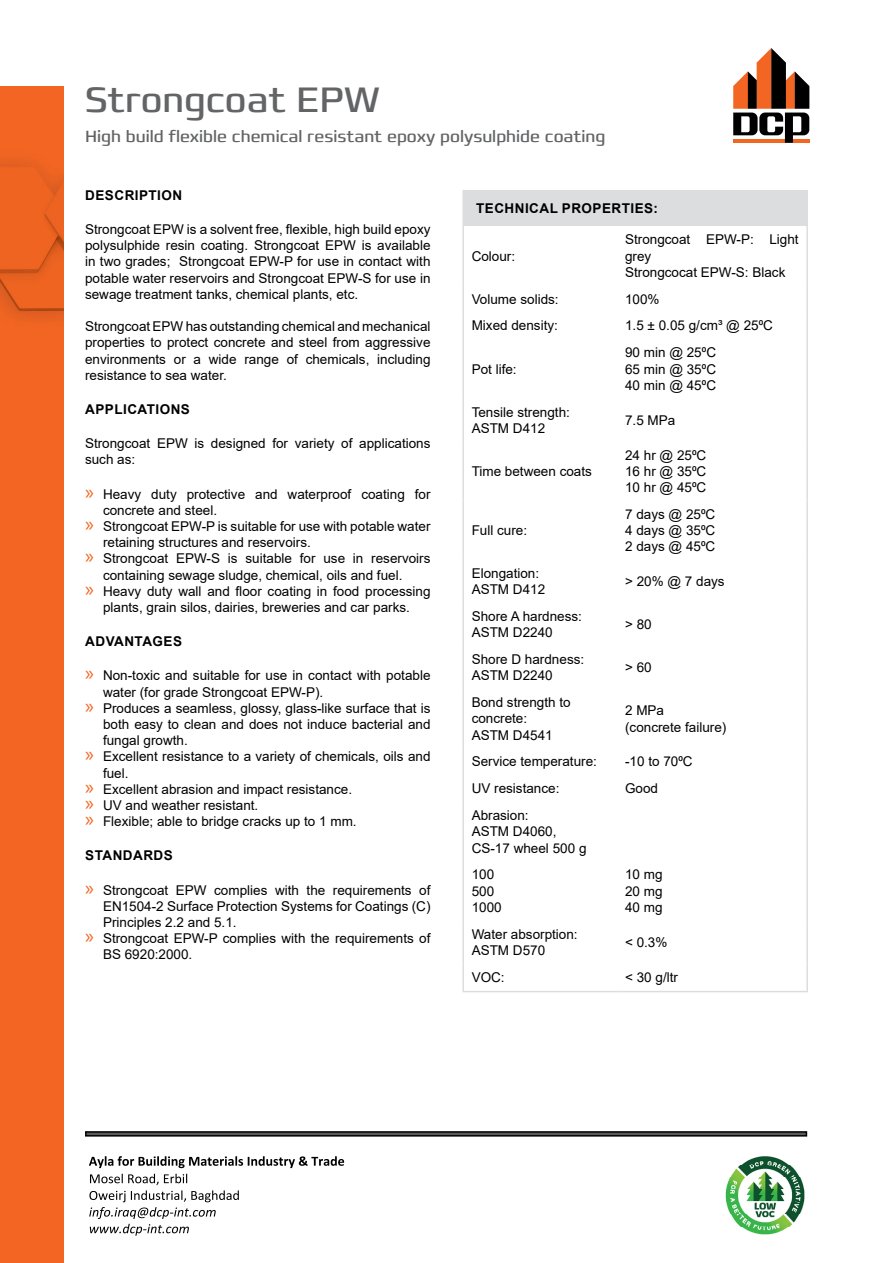
<style>
.page{position:relative;width:893px;height:1263px;background:#fff}
.page>*{position:absolute;margin:0;border:0;box-sizing:border-box;transform-origin:0 0}
.t1{font:36px "Francker CYR";color:#636466}
.t2{font:16.5px "Francker CYR";color:#636466}
.t3{font:13.5px/16.2px "Arial";color:#000}
.t4{font:700 13.5px "Arial";letter-spacing:.035em;color:#000}
.s1{font-family:"Myriad Pro";font-size:21px;color:#f26522}
</style>
<div class="page">
<div style="left:85px;top:1131px;width:722px;height:5px;border:2px solid #000"></div>
<svg style="left:89px;top:1156px;width:255px;height:12px"></svg>
<svg style="left:89px;top:1174px;width:150px;height:62px"></svg>
<div style="left:463px;top:191px;width:344px;height:35px;background:#dcddde"></div>
<hr style="left:462px;top:190px;width:155px;height:1px;background:#dcddde">
<hr style="left:462px;top:191px;width:2px;height:35px;background:#dcddde">
<hr style="left:617px;top:190px;width:191px;height:1px;background:#dcddde">
<hr style="left:806px;top:191px;width:2px;height:35px;background:#dcddde">
<hr style="left:462px;top:226px;width:2px;height:59px;background:#dcddde">
<hr style="left:806px;top:226px;width:2px;height:59px;background:#dcddde">
<hr style="left:462px;top:285px;width:2px;height:27px;background:#dcddde">
<hr style="left:806px;top:285px;width:2px;height:27px;background:#dcddde">
<hr style="left:462px;top:312px;width:2px;height:27px;background:#dcddde">
<hr style="left:806px;top:312px;width:2px;height:27px;background:#dcddde">
<hr style="left:462px;top:339px;width:2px;height:59px;background:#dcddde">
<hr style="left:806px;top:339px;width:2px;height:59px;background:#dcddde">
<hr style="left:462px;top:398px;width:2px;height:43px;background:#dcddde">
<hr style="left:806px;top:398px;width:2px;height:43px;background:#dcddde">
<hr style="left:462px;top:441px;width:2px;height:59px;background:#dcddde">
<hr style="left:806px;top:441px;width:2px;height:59px;background:#dcddde">
<hr style="left:462px;top:500px;width:2px;height:60px;background:#dcddde">
<hr style="left:806px;top:500px;width:2px;height:60px;background:#dcddde">
<hr style="left:462px;top:560px;width:2px;height:43px;background:#dcddde">
<hr style="left:806px;top:560px;width:2px;height:43px;background:#dcddde">
<hr style="left:462px;top:603px;width:2px;height:43px;background:#dcddde">
<hr style="left:806px;top:603px;width:2px;height:43px;background:#dcddde">
<hr style="left:462px;top:646px;width:2px;height:43px;background:#dcddde">
<hr style="left:806px;top:646px;width:2px;height:43px;background:#dcddde">
<hr style="left:462px;top:689px;width:2px;height:59px;background:#dcddde">
<hr style="left:806px;top:689px;width:2px;height:59px;background:#dcddde">
<hr style="left:462px;top:748px;width:2px;height:27px;background:#dcddde">
<hr style="left:806px;top:748px;width:2px;height:27px;background:#dcddde">
<hr style="left:462px;top:775px;width:2px;height:27px;background:#dcddde">
<hr style="left:806px;top:775px;width:2px;height:27px;background:#dcddde">
<hr style="left:462px;top:802px;width:2px;height:59px;background:#dcddde">
<hr style="left:806px;top:802px;width:2px;height:59px;background:#dcddde">
<hr style="left:462px;top:861px;width:2px;height:59px;background:#dcddde">
<hr style="left:806px;top:861px;width:2px;height:59px;background:#dcddde">
<hr style="left:462px;top:920px;width:2px;height:43px;background:#dcddde">
<hr style="left:806px;top:920px;width:2px;height:43px;background:#dcddde">
<hr style="left:462px;top:963px;width:2px;height:28px;background:#dcddde">
<hr style="left:806px;top:963px;width:2px;height:28px;background:#dcddde">
<hr style="left:462px;top:991px;width:155px;height:1px;background:#dcddde">
<hr style="left:617px;top:991px;width:191px;height:1px;background:#dcddde">
<img style="left:725px;top:1156px;width:80px;height:79px">
<svg style="left:733px;top:48px;width:76px;height:95px"></svg>
<div style="left:0;top:86px;width:64px;height:1177px;background:#f26522"></div>
<img style="left:0;top:161px;width:64px;height:158px">
<h1 class="t1" style="left:85px;top:77px;width:296px">Strongcoat EPW</h1>
<p class="t2" style="left:85px;top:126px;width:522px">High build flexible chemical resistant epoxy polysulphide coating</p>
<p class="t4" style="left:85px;top:185px;width:98px">DESCRIPTION</p>
<p class="t3" style="left:85px;top:221px;width:347px;text-align:justify">Strongcoat EPW is a solvent free, flexible, high build epoxy polysulphide resin coating. Strongcoat EPW is available in two grades; Strongcoat EPW-P for use in contact with potable water reservoirs and Strongcoat EPW-S for use in sewage treatment tanks, chemical plants, etc.</p>
<p class="t3" style="left:85px;top:318px;width:347px;text-align:justify">Strongcoat EPW has outstanding chemical and mechanical properties to protect concrete and steel from aggressive environments or a wide range of chemicals, including resistance to sea water.</p>
<p class="t4" style="left:85px;top:400px;width:106px">APPLICATIONS</p>
<p class="t3" style="left:85px;top:435px;width:347px">Strongcoat EPW is designed for variety of applications such as:</p>
<p class="t3" style="left:85px;top:486px;width:347px"><span class="s1">»</span> Heavy duty protective and waterproof coating for</p>
<p class="t3" style="left:103px;top:502px;width:116px">concrete and steel.</p>
<p class="t3" style="left:85px;top:518px;width:347px"><span class="s1">»</span> Strongcoat EPW-P is suitable for use with potable water</p>
<p class="t3" style="left:103px;top:534px;width:209px">retaining structures and reservoirs.</p>
<p class="t3" style="left:85px;top:550px;width:347px"><span class="s1">»</span> Strongcoat EPW-S is suitable for use in reservoirs</p>
<p class="t3" style="left:103px;top:567px;width:301px">containing sewage sludge, chemical, oils and fuel.</p>
<p class="t3" style="left:85px;top:583px;width:347px"><span class="s1">»</span> Heavy duty wall and floor coating in food processing</p>
<p class="t3" style="left:103px;top:599px;width:308px">plants, grain silos, dairies, breweries and car parks.</p>
<p class="t4" style="left:85px;top:632px;width:98px">ADVANTAGES</p>
<p class="t3" style="left:85px;top:667px;width:347px"><span class="s1">»</span> Non-toxic and suitable for use in contact with potable</p>
<p class="t3" style="left:103px;top:684px;width:222px">water (for grade Strongcoat EPW-P).</p>
<p class="t3" style="left:85px;top:700px;width:347px"><span class="s1">»</span> Produces a seamless, glossy, glass-like surface that is</p>
<p class="t3" style="left:103px;top:716px;width:329px">both easy to clean and does not induce bacterial and</p>
<p class="t3" style="left:103px;top:732px;width:86px">fungal growth.</p>
<p class="t3" style="left:85px;top:748px;width:347px"><span class="s1">»</span> Excellent resistance to a variety of chemicals, oils and</p>
<p class="t3" style="left:103px;top:765px;width:27px">fuel.</p>
<p class="t3" style="left:85px;top:781px;width:269px"><span class="s1">»</span> Excellent abrasion and impact resistance.</p>
<p class="t3" style="left:85px;top:797px;width:175px"><span class="s1">»</span> UV and weather resistant.</p>
<p class="t3" style="left:85px;top:813px;width:273px"><span class="s1">»</span> Flexible; able to bridge cracks up to 1 mm.</p>
<p class="t4" style="left:85px;top:846px;width:89px">STANDARDS</p>
<p class="t3" style="left:85px;top:882px;width:347px"><span class="s1">»</span> Strongcoat EPW complies with the requirements of</p>
<p class="t3" style="left:103px;top:898px;width:329px">EN1504-2 Surface Protection Systems for Coatings (C)</p>
<p class="t3" style="left:103px;top:914px;width:135px">Principles 2.2 and 5.1.</p>
<p class="t3" style="left:85px;top:930px;width:347px"><span class="s1">»</span> Strongcoat EPW-P complies with the requirements of</p>
<p class="t3" style="left:103px;top:946px;width:91px">BS 6920:2000.</p>
<p class="t4" style="left:476px;top:199px;width:183px">TECHNICAL PROPERTIES:</p>
<p class="t3" style="left:472px;top:248px;width:45px">Colour:</p>
<p class="t3" style="left:625px;top:231px;width:175px">Strongcoat EPW-P: Light grey<br>Strongcocat EPW-S: Black</p>
<p class="t3" style="left:472px;top:291px;width:89px">Volume solids:</p>
<p class="t3" style="left:625px;top:291px;width:36px">100%</p>
<p class="t3" style="left:472px;top:317px;width:88px">Mixed density:</p>
<p class="t3" style="left:625px;top:317px;width:149px">1.5 ± 0.05 g/cm³ @ 25⁰C</p>
<p class="t3" style="left:472px;top:361px;width:47px">Pot life:</p>
<p class="t3" style="left:625px;top:344px;width:92px;text-align:justify">90 min @ 25⁰C 65 min @ 35⁰C 40 min @ 45⁰C</p>
<p class="t3" style="left:472px;top:404px;width:100px">Tensile strength:<br>ASTM D412</p>
<p class="t3" style="left:625px;top:412px;width:52px">7.5 MPa</p>
<p class="t3" style="left:472px;top:463px;width:122px">Time between coats</p>
<p class="t3" style="left:625px;top:447px;width:83px;text-align:justify">24 hr @ 25⁰C 16 hr @ 35⁰C 10 hr @ 45⁰C</p>
<p class="t3" style="left:472px;top:522px;width:57px">Full cure:</p>
<p class="t3" style="left:625px;top:506px;width:92px;text-align:justify">7 days @ 25⁰C 4 days @ 35⁰C 2 days @ 45⁰C</p>
<p class="t3" style="left:472px;top:565px;width:75px">Elongation:<br>ASTM D412</p>
<p class="t3" style="left:625px;top:573px;width:101px">&gt; 20% @ 7 days</p>
<p class="t3" style="left:472px;top:608px;width:112px">Shore A hardness:<br>ASTM D2240</p>
<p class="t3" style="left:625px;top:616px;width:28px">&gt; 80</p>
<p class="t3" style="left:472px;top:651px;width:114px">Shore D hardness:<br>ASTM D2240</p>
<p class="t3" style="left:625px;top:659px;width:28px">&gt; 60</p>
<p class="t3" style="left:472px;top:694px;width:101px">Bond strength to concrete:<br>ASTM D4541</p>
<p class="t3" style="left:625px;top:702px;width:103px">2 MPa<br>(concrete failure)</p>
<p class="t3" style="left:472px;top:753px;width:127px">Service temperature:</p>
<p class="t3" style="left:625px;top:753px;width:69px">-10 to 70⁰C</p>
<p class="t3" style="left:472px;top:780px;width:89px">UV resistance:</p>
<p class="t3" style="left:625px;top:780px;width:35px">Good</p>
<p class="t3" style="left:472px;top:807px;width:116px">Abrasion:<br>ASTM D4060,<br>CS-17 wheel 500 g</p>
<p class="t3" style="left:472px;top:866px;width:32px">100<br>500<br>1000</p>
<p class="t3" style="left:625px;top:866px;width:39px;text-align:justify">10 mg 20 mg 40 mg</p>
<p class="t3" style="left:472px;top:926px;width:108px">Water absorption:<br>ASTM D570</p>
<p class="t3" style="left:625px;top:934px;width:44px">&lt; 0.3%</p>
<p class="t3" style="left:472px;top:969px;width:35px">VOC:</p>
<p class="t3" style="left:625px;top:969px;width:54px">&lt; 30 g/ltr</p>
</div>
